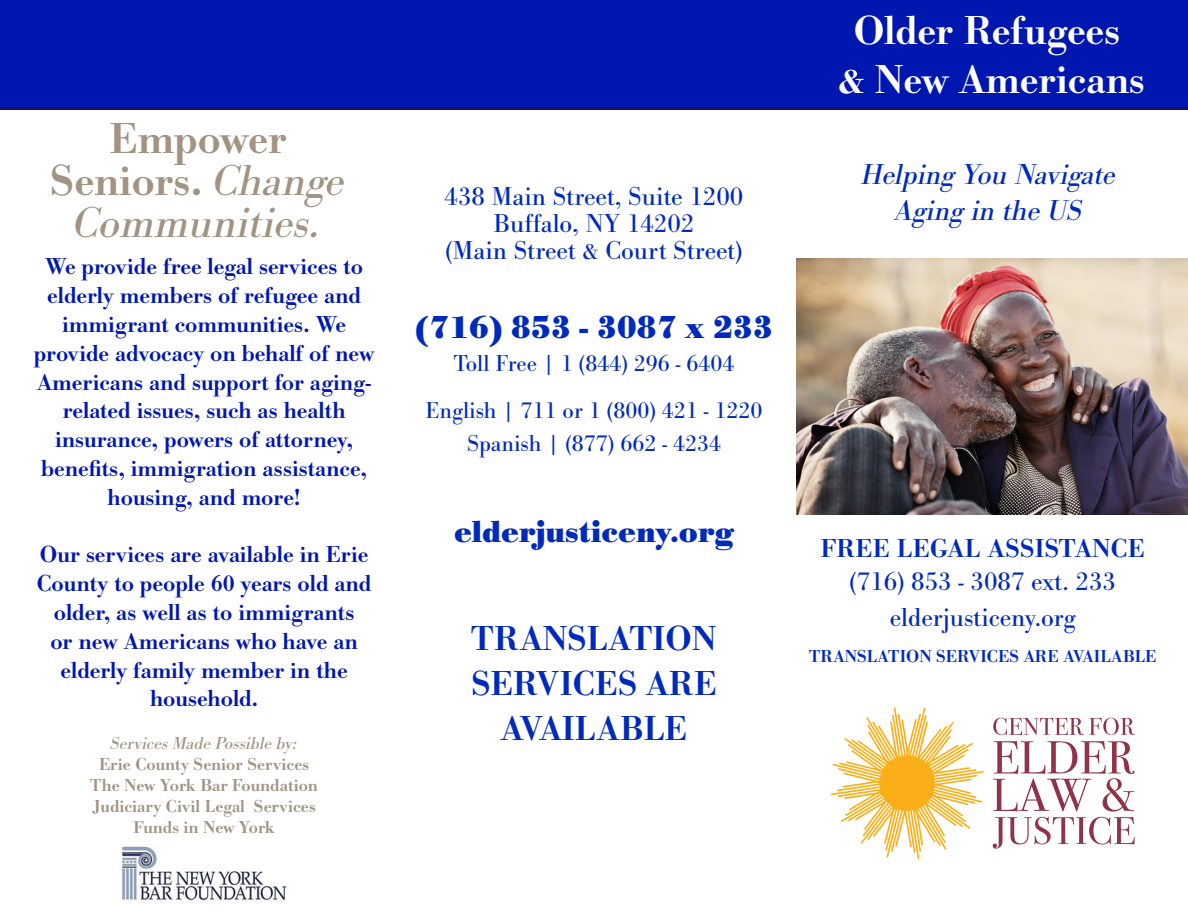
<style>
.page{position:relative;width:1188px;height:918px;background:#fff}
.page>*{position:absolute;margin:0;border:0;box-sizing:border-box;transform-origin:0 0}
.t1{font:italic 45px/42px "Bodoni URW";color:#a29382;text-align:center}
.t2{font:500 42px "Bodoni URW";color:#fff}
.t3{font:500 36px/45px "Bodoni URW";color:#002abb}
.t4{font:700 33px "Bodoni URW";letter-spacing:.01em;color:#002abb}
.t5{font:700 31.5px "Bodoni URW";color:#002abb}
.t6{font:italic 30px "Bodoni URW";color:#002abb}
.t7{font:27px/27px "Bodoni URW";color:#002abb;text-align:center}
.t8{font:500 27px "Bodoni URW";letter-spacing:.01em;color:#002abb}
.t9{font:500 24px/28.8px "Bodoni URW";color:#0017af;text-align:center}
.t10{font:24px/33px "Bodoni URW";color:#002abb;text-align:center}
.t11{font:500 18px "Bodoni URW";color:#a29382}
.t12{font:500 18px "Bodoni URW";color:#002abb}
.t13{font:italic 18px "Bodoni URW";color:#a29382}
.s1{font-weight:500;font-style:normal}
</style>
<div class="page">
<div style="left:0;top:0;width:1188px;height:110px;background:#0017af"></div>
<img style="left:797px;top:258px;width:391px;height:256px">
<svg style="left:993px;top:718px;width:90px;height:17px"></svg>
<svg style="left:1089px;top:718px;width:46px;height:17px"></svg>
<svg style="left:993px;top:741px;width:142px;height:108px"></svg>
<svg style="left:831px;top:707px;width:153px;height:152px"></svg>
<img style="left:121px;top:846px;width:166px;height:56px">
<p class="t1" style="left:50px;top:117px;width:298px"><span class="s1">Empower<br>Seniors.</span> Change<br>Communities.</p>
<p class="t9" style="left:34px;top:253px;width:342px">We provide free legal services to elderly members of refugee and immigrant communities. We provide advocacy on behalf of new</p>
<p class="t9" style="left:37px;top:368px;width:335px">Americans and support for aging&shy;related issues, such as health insurance, powers of attorney, benefits, immigration assistance, housing, and more!</p>
<p class="t9" style="left:37px;top:541px;width:336px">Our services are available in Erie<br>County to people 60 years old and older, as well as to immigrants<br>or new Americans who have an elderly family member in the household.</p>
<p class="t13" style="left:111px;top:732px;width:188px">Services Made Possible by:</p>
<p class="t11" style="left:99px;top:753px;width:212px">Erie County Senior Services</p>
<p class="t11" style="left:90px;top:774px;width:229px">The New York Bar Foundation</p>
<p class="t11" style="left:93px;top:795px;width:225px">Judiciary Civil Legal Services</p>
<p class="t11" style="left:133px;top:816px;width:143px">Funds in New York</p>
<p class="t7" style="left:445px;top:183px;width:300px">438 Main Street, Suite 1200<br>Buffalo, NY 14202<br>(Main Street &amp; Court Street)</p>
<p class="t4" style="left:415px;top:308px;width:359px">(716) 853 - 3087 x 233</p>
<p class="t10" style="left:454px;top:347px;width:282px">Toll Free | 1 (844) 296 - 6404</p>
<p class="t10" style="left:426px;top:393px;width:338px">English | 711 or 1 (800) 421 - 1220<br>Spanish | (877) 662 - 4234</p>
<p class="t5" style="left:454px;top:513px;width:281px">elderjusticeny.org</p>
<p class="t3" style="left:471px;top:617px;width:247px">TRANSLATION<br>SERVICES ARE</p>
<p class="t3" style="left:501px;top:707px;width:188px">AVAILABLE</p>
<p class="t2" style="left:854px;top:6px;width:268px">Older Refugees</p>
<p class="t2" style="left:838px;top:55px;width:308px">&amp; New Americans</p>
<p class="t6" style="left:862px;top:157px;width:256px">Helping You Navigate</p>
<p class="t6" style="left:896px;top:193px;width:188px">Aging in the US</p>
<p class="t8" style="left:821px;top:532px;width:326px">FREE LEGAL ASSISTANCE</p>
<p class="t7" style="left:850px;top:567px;width:268px">(716) 853 - 3087 ext. 233</p>
<p class="t7" style="left:890px;top:603px;width:187px">elderjusticeny.org</p>
<p class="t12" style="left:809px;top:645px;width:349px">TRANSLATION SERVICES ARE AVAILABLE</p>
</div>
